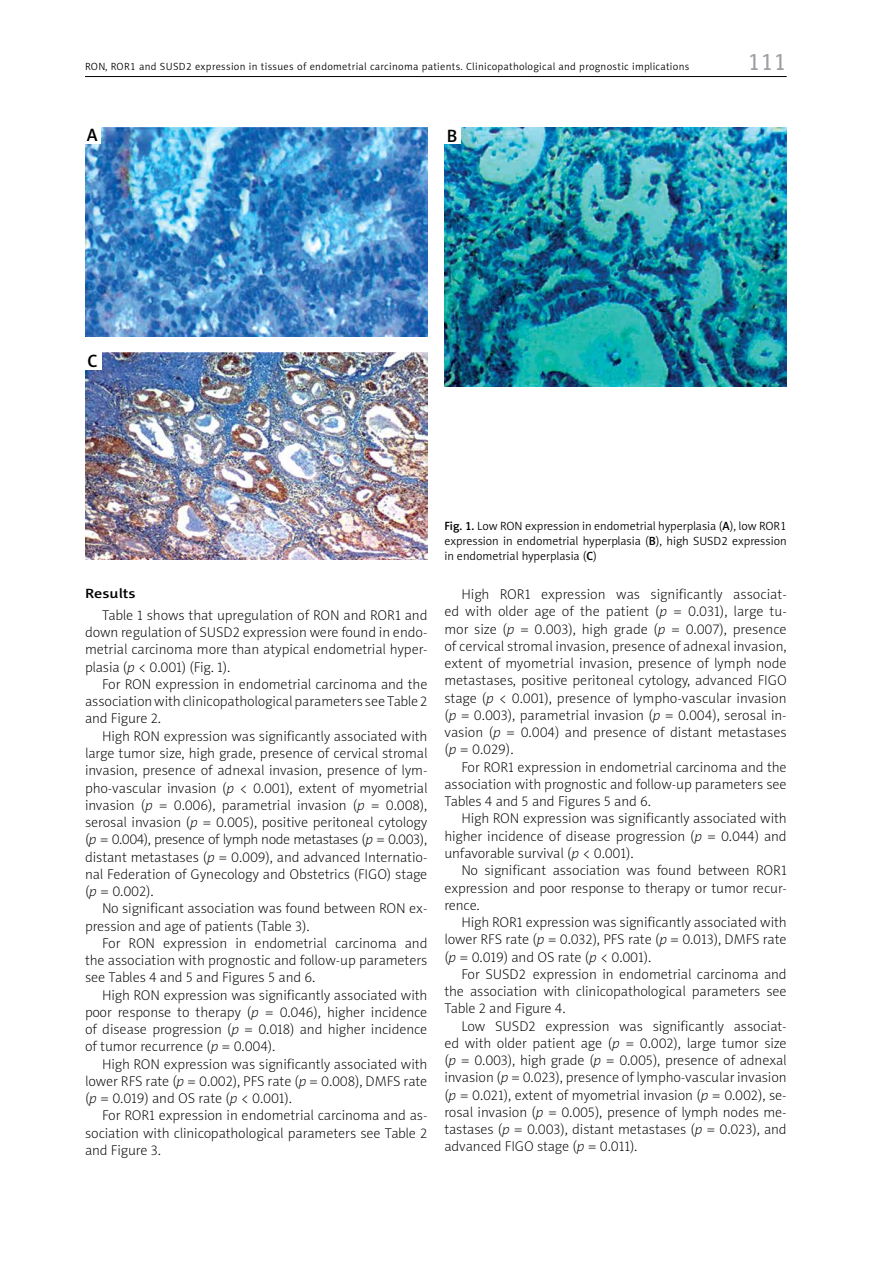
<style>
.page{position:relative;width:893px;height:1263px;background:#fff}
.page>*{position:absolute;margin:0;border:0;box-sizing:border-box;transform-origin:0 0}
.t1{font:24px "Naomi Sans EFN";color:#9d9fa2}
.t2{font:18px "Naomi Sans EFN Medium";color:#000}
.t3{font:14.25px/17.2px "Naomi Sans EFN Thin";color:#000;text-align:justify}
.t4{font:13.5px "Naomi Sans EFN Medium";color:#000;scale:1.2 1}
.t5{font:12px/15px "Naomi Sans EFN Light";color:#000;text-align:justify}
.t6{font:10.5px "Naomi Sans EFN Light";letter-spacing:.03em;color:#000}
.s1{font-style:italic}
.s2{font-family:"Naomi Sans EFN Medium"}
</style>
<div class="page">
<hr style="left:85px;top:76px;width:702px;height:1px;background:#000">
<img style="left:85px;top:128px;width:342px;height:208px">
<img style="left:444px;top:128px;width:343px;height:259px">
<img style="left:85px;top:353px;width:342px;height:207px">
<div style="left:84px;top:126px;width:17px;height:17px;background:#fff"></div>
<div style="left:443px;top:127px;width:17px;height:17px;background:#fff"></div>
<div style="left:84px;top:352px;width:17px;height:17px;background:#fff"></div>
<p class="t6" style="left:85px;top:61px;width:606px">RON, ROR1 and SUSD2 expression in tissues of endometrial carcinoma patients. Clinicopathological and prognostic implications</p>
<h1 class="t1" style="left:747px;top:47px;width:41px">111</h1>
<p class="t2" style="left:87px;top:125px;width:12px">A</p>
<p class="t2" style="left:447px;top:125px;width:12px">B</p>
<p class="t2" style="left:88px;top:351px;width:12px">C</p>
<p class="t4" style="left:85px;top:586px;width:44px">Results</p>
<p class="t3" style="left:85px;top:607px;width:344px;text-indent:17px">Table 1 shows that upregulation of RON and ROR1 and down regulation of SUSD2 expression were found in endo&shy;metrial carcinoma more than atypical endometrial hyper&shy;plasia (<span class="s1">p</span> &lt; 0.001) (Fig. 1).</p>
<p class="t3" style="left:85px;top:676px;width:344px;text-indent:17px">For RON expression in endometrial carcinoma and the association with clinicopathological parameters see Table 2 and Figure 2.</p>
<p class="t3" style="left:85px;top:727px;width:344px;text-indent:17px">High RON expression was significantly associated with large tumor size, high grade, presence of cervical stromal invasion, presence of adnexal invasion, presence of lym&shy;pho-vascular invasion (<span class="s1">p</span> &lt; 0.001), extent of myometrial invasion (<span class="s1">p</span> = 0.006), parametrial invasion (<span class="s1">p</span> = 0.008), serosal invasion (<span class="s1">p</span> = 0.005), positive peritoneal cytology (<span class="s1">p</span> = 0.004), presence of lymph node metastases (<span class="s1">p</span> = 0.003), distant metastases (<span class="s1">p</span> = 0.009), and advanced Internatio&shy;nal Federation of Gynecology and Obstetrics (FIGO) stage (<span class="s1">p</span> = 0.002).</p>
<p class="t3" style="left:85px;top:900px;width:344px;text-indent:17px">No significant association was found between RON ex&shy;pression and age of patients (Table 3).</p>
<p class="t3" style="left:85px;top:934px;width:344px;text-indent:17px">For RON expression in endometrial carcinoma and the association with prognostic and follow‑up parameters see Tables 4 and 5 and Figures 5 and 6.</p>
<p class="t3" style="left:85px;top:986px;width:344px;text-indent:17px">High RON expression was significantly associated with poor response to therapy (<span class="s1">p</span> = 0.046), higher incidence of disease progression (<span class="s1">p</span> = 0.018) and higher incidence of tumor recurrence (<span class="s1">p</span> = 0.004).</p>
<p class="t3" style="left:85px;top:1055px;width:344px;text-indent:17px">High RON expression was significantly associated with lower RFS rate (<span class="s1">p</span> = 0.002), PFS rate (<span class="s1">p</span> = 0.008), DMFS rate (<span class="s1">p</span> = 0.019) and OS rate (<span class="s1">p</span> &lt; 0.001).</p>
<p class="t3" style="left:85px;top:1107px;width:344px;text-indent:17px">For ROR1 expression in endometrial carcinoma and as&shy;sociation with clinicopathological parameters see Table 2 and Figure 3.</p>
<p class="t5" style="left:444px;top:518px;width:344px"><span class="s2">Fig. 1.</span> Low RON expression in endometrial hyperplasia (<span class="s2">A</span>), low ROR1 expression in endometrial hyperplasia (<span class="s2">B</span>), high SUSD2 expression in endometrial hyperplasia (<span class="s2">C</span>)</p>
<p class="t3" style="left:444px;top:586px;width:344px;text-indent:17px">High ROR1 expression was significantly associat&shy;ed with older age of the patient (<span class="s1">p</span> = 0.031), large tu&shy;mor size (<span class="s1">p</span> = 0.003), high grade (<span class="s1">p</span> = 0.007), presence of cervical stromal invasion, presence of adnexal invasion, extent of myometrial invasion, presence of lymph node metastases, positive peritoneal cytology, advanced FIGO stage (<span class="s1">p</span> &lt; 0.001), presence of lympho-vascular invasion (<span class="s1">p</span> = 0.003), parametrial invasion (<span class="s1">p</span> = 0.004), serosal in&shy;vasion (<span class="s1">p</span> = 0.004) and presence of distant metastases (<span class="s1">p</span> = 0.029).</p>
<p class="t3" style="left:444px;top:758px;width:344px;text-indent:17px">For ROR1 expression in endometrial carcinoma and the association with prognostic and follow‑up parameters see Tables 4 and 5 and Figures 5 and 6.</p>
<p class="t3" style="left:444px;top:810px;width:344px;text-indent:17px">High RON expression was significantly associated with higher incidence of disease progression (<span class="s1">p</span> = 0.044) and unfavorable survival (<span class="s1">p</span> &lt; 0.001).</p>
<p class="t3" style="left:444px;top:862px;width:344px;text-indent:17px">No significant association was found between ROR1 expression and poor response to therapy or tumor recur&shy;rence.</p>
<p class="t3" style="left:444px;top:914px;width:344px;text-indent:17px">High ROR1 expression was significantly associated with lower RFS rate (<span class="s1">p</span> = 0.032), PFS rate (<span class="s1">p</span> = 0.013), DMFS rate (<span class="s1">p</span> = 0.019) and OS rate (<span class="s1">p</span> &lt; 0.001).</p>
<p class="t3" style="left:444px;top:965px;width:344px;text-indent:17px">For SUSD2 expression in endometrial carcinoma and the association with clinicopathological parameters see Table 2 and Figure 4.</p>
<p class="t3" style="left:444px;top:1017px;width:344px;text-indent:17px">Low SUSD2 expression was significantly associat&shy;ed with older patient age (<span class="s1">p</span> = 0.002), large tumor size (<span class="s1">p</span> = 0.003), high grade (<span class="s1">p</span> = 0.005), presence of adnexal invasion (<span class="s1">p</span> = 0.023), presence of lympho-vascular invasion (<span class="s1">p</span> = 0.021), extent of myometrial invasion (<span class="s1">p</span> = 0.002), se&shy;rosal invasion (<span class="s1">p</span> = 0.005), presence of lymph nodes me&shy;tastases (<span class="s1">p</span> = 0.003), distant metastases (<span class="s1">p</span> = 0.023), and advanced FIGO stage (<span class="s1">p</span> = 0.011).</p>
</div>
